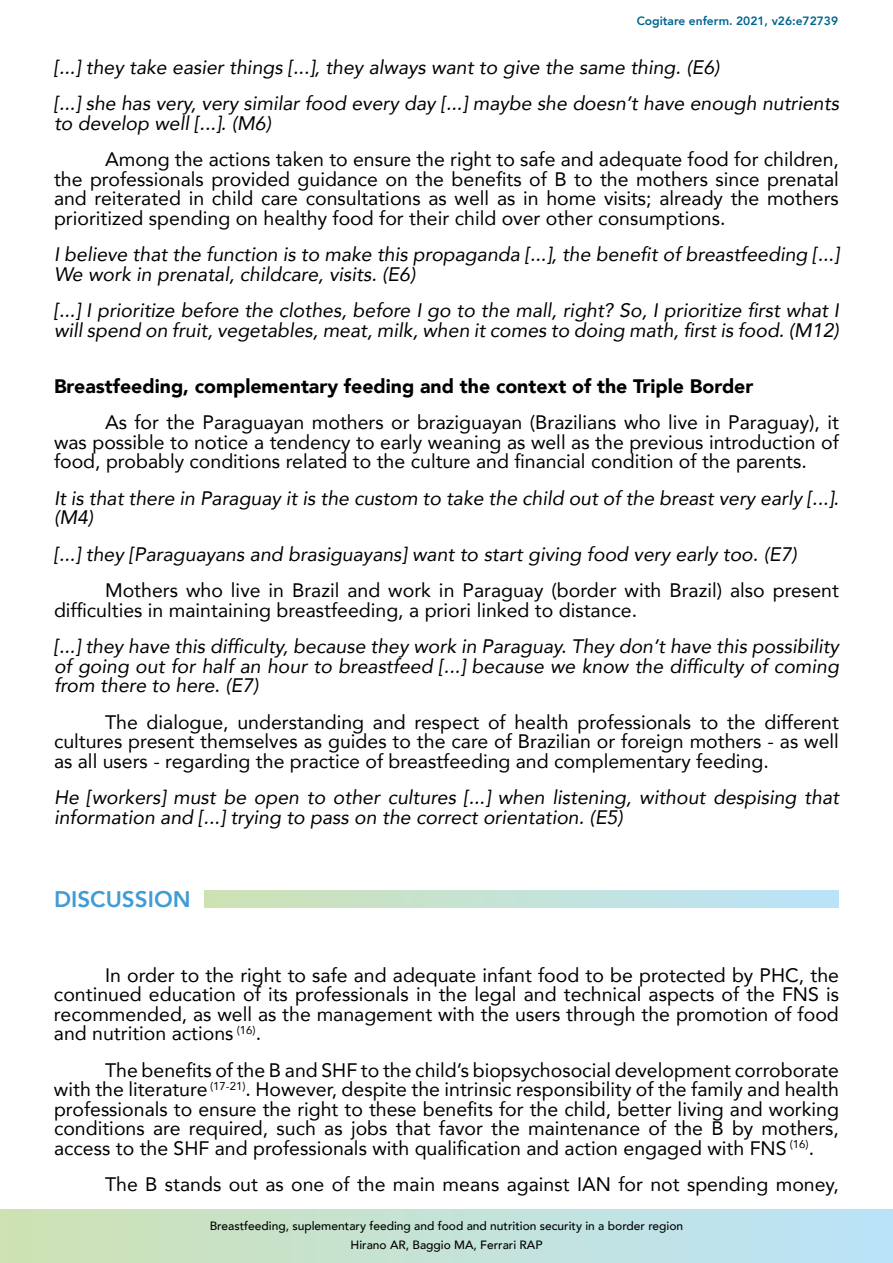
<style>
.page{position:relative;width:893px;height:1263px;background:#fff}
.page>*{position:absolute;margin:0;border:0;box-sizing:border-box;transform-origin:0 0}
.t1{font:800 22.5px "Avenir";color:#409cd4}
.t2{font:19.5px/19.5px "Avenir";color:#000;text-align:justify}
.t3{font:italic 19.5px/19.5px "Avenir";color:#000}
.t4{font:900 19.5px "Avenir";color:#000}
.t5{font:500 12px/18.6px "Avenir";color:#000;text-align:center}
.t6{font:800 12px "Avenir";color:#00658f}
</style>
<div class="page">
<svg style="left:0;top:1209px;width:893px;height:54px;background:#c4e2d6"></svg>
<div style="left:204px;top:891px;width:635px;height:16px;background:linear-gradient(to right,#cee2b4,#bae3fb)"></div>
<p class="t6" style="left:637px;top:12px;width:203px">Cogitare enferm. 2021, v26:e72739</p>
<p class="t3" style="left:54px;top:48px;width:786px;line-height:36.5px">[...] they take easier things [...], they always want to give the same thing. (E6)<br>[...] she has very, very similar food every day [...] maybe she doesn’t have enough nutrients</p>
<p class="t3" style="left:54px;top:113px;width:219px">to develop well [...]. (M6)</p>
<p class="t2" style="left:54px;top:149px;width:786px;text-indent:51px">Among the actions taken to ensure the right to safe and adequate food for children, the professionals provided guidance on the benefits of B to the mothers since prenatal and reiterated in child care consultations as well as in home visits; already the mothers prioritized spending on healthy food for their child over other consumptions.</p>
<p class="t3" style="left:54px;top:244px;width:786px">I believe that the function is to make this propaganda [...], the benefit of breastfeeding [...]<br>We work in prenatal, childcare, visits. (E6)</p>
<p class="t3" style="left:54px;top:300px;width:786px">[...] I prioritize before the clothes, before I go to the mall, right? So, I prioritize first what I will spend on fruit, vegetables, meat, milk, when it comes to doing math, first is food. (M12)</p>
<p class="t4" style="left:54px;top:369px;width:701px">Breastfeeding, complementary feeding and the context of the Triple Border</p>
<p class="t2" style="left:54px;top:412px;width:786px;text-indent:51px">As for the Paraguayan mothers or braziguayan (Brazilians who live in Paraguay), it was possible to notice a tendency to early weaning as well as the previous introduction of food, probably conditions related to the culture and financial condition of the parents.</p>
<p class="t3" style="left:54px;top:488px;width:786px">It is that there in Paraguay it is the custom to take the child out of the breast very early [...]. (M4)</p>
<p class="t3" style="left:54px;top:544px;width:744px">[...] they [Paraguayans and brasiguayans] want to start giving food very early too. (E7)</p>
<p class="t2" style="left:54px;top:580px;width:786px;text-indent:51px">Mothers who live in Brazil and work in Paraguay (border with Brazil) also present difficulties in maintaining breastfeeding, a priori linked to distance.</p>
<p class="t3" style="left:54px;top:636px;width:786px;text-align:justify">[...] they have this difficulty, because they work in Paraguay. They don’t have this possibility of going out for half an hour to breastfeed [...] because we know the difficulty of coming from there to here. (E7)</p>
<p class="t2" style="left:54px;top:711px;width:786px;text-indent:51px">The dialogue, understanding and respect of health professionals to the different cultures present themselves as guides to the care of Brazilian or foreign mothers - as well as all users - regarding the practice of breastfeeding and complementary feeding.</p>
<p class="t3" style="left:54px;top:787px;width:786px">He [workers] must be open to other cultures [...] when listening, without despising that information and [...] trying to pass on the correct orientation. (E5)</p>
<p class="t1" style="left:54px;top:882px;width:138px">DISCUSSION</p>
<p class="t2" style="left:54px;top:964px;width:787px;text-indent:51px">In order to the right to safe and adequate infant food to be protected by PHC, the continued education of its professionals in the legal and technical aspects of the FNS is recommended, as well as the management with the users through the promotion of food and nutrition actions <sup>(16)</sup>.</p>
<p class="t2" style="left:54px;top:1059px;width:786px;text-indent:51px">The benefits of the B and SHF to the child’s biopsychosocial development corroborate with the literature <sup>(17-21)</sup>. However, despite the intrinsic responsibility of the family and health professionals to ensure the right to these benefits for the child, better living and working conditions are required, such as jobs that favor the maintenance of the B by mothers, access to the SHF and professionals with qualification and action engaged with FNS <sup>(16)</sup>.</p>
<p class="t2" style="left:105px;top:1174px;width:735px">The B stands out as one of the main means against IAN for not spending money,</p>
<p class="t5" style="left:210px;top:1216px;width:475px">Breastfeeding, suplementary feeding and food and nutrition security in a border region<br>Hirano AR, Baggio MA, Ferrari RAP</p>
</div>
